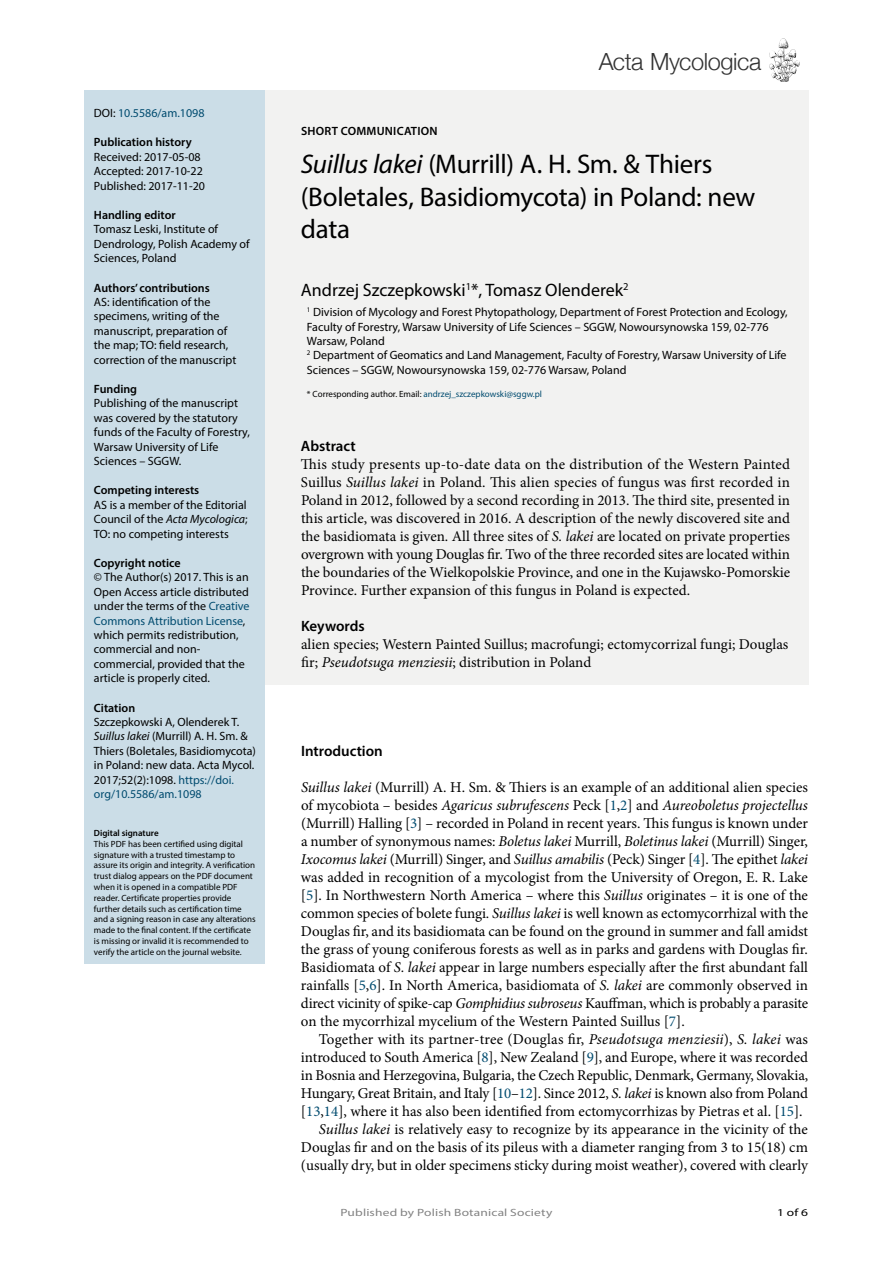
<style>
.page{position:relative;width:893px;height:1263px;background:#fff}
.page>*{position:absolute;margin:0;border:0;box-sizing:border-box;transform-origin:0 0}
.t1{font:27px/32.4px "Myriad Pro";letter-spacing:-.01em;color:#000}
.t2{font:300 23.55px "Helvetica Neue";letter-spacing:-.02em;color:#333}
.Authors{font:18px "Myriad Pro";color:#000}
.Body_text{font:15px/18px "Minion Pro";color:#000;text-align:justify}
.Body_text___first_li{font:15px/18px "Minion Pro";letter-spacing:-.005em;color:#000;text-align:justify}
.Keywords{font:15px/18px "Minion Pro";color:#000}
.t3{font:600 15px "Myriad Pro";color:#000}
.Body_text-2{font:12px/14.4px "Myriad Pro";color:#000}
.Affiliations{font:12px/14.4px "Myriad Pro";color:#000}
.Article_type{font:600 12px "Myriad Pro";color:#000}
.Body_text-3{font:12px "Myriad Pro";color:#004b6f}
.Article_type-2{font:600 12px "Myriad Pro";letter-spacing:.02em;color:#000}
.t4{font:10.5px "Myriad Pro Regular 2";letter-spacing:.01em;color:#828282;scale:1.28 1}
.t5{font:10.5px "Myriad Pro";color:#000;scale:1.28 1}
.Body_text-4{font:9px/10.8px "Myriad Pro";color:#000}
.Corresponding_author{font:9px "Myriad Pro";color:#004b6f}
.t6{font:600 9px "Myriad Pro";color:#000}
.s1{color:#000}
.s2{font-style:italic}
.s3{color:#004b6f}
</style>
<div class="page">
<svg style="left:769px;top:38px;width:31px;height:44px"></svg>
<div style="left:265px;top:90px;width:543px;height:595px;background:#f2f2f1"></div>
<div style="left:85px;top:90px;width:180px;height:874px;background:#cbdde7"></div>
<p class="Body_text-3" style="left:94px;top:106px;width:112px"><span class="s1">DOI:</span> 10.5586/am.1098</p>
<p class="Article_type" style="left:94px;top:135px;width:99px">Publication history</p>
<p class="Body_text-2" style="left:94px;top:149px;width:108px">Received: 2017-05-08</p>
<p class="Body_text-2" style="left:94px;top:164px;width:110px">Accepted: 2017-10-22</p>
<p class="Body_text-2" style="left:94px;top:178px;width:113px">Published: 2017-11-20</p>
<p class="Article_type" style="left:94px;top:207px;width:83px">Handling editor</p>
<p class="Body_text-2" style="left:94px;top:222px;width:157px">Tomasz Leski, Institute of<br>Dendrology, Polish Academy of<br>Sciences, Poland</p>
<p class="Article_type" style="left:94px;top:280px;width:117px">Authors’ contributions</p>
<p class="Body_text-2" style="left:94px;top:295px;width:144px">AS: identification of the specimens, writing of the manuscript, preparation of the map; TO: field research, correction of the manuscript</p>
<p class="Article_type" style="left:94px;top:381px;width:45px">Funding</p>
<p class="Body_text-2" style="left:94px;top:396px;width:157px">Publishing of the manuscript was covered by the statutory funds of the Faculty of Forestry,<br>Warsaw University of Life<br>Sciences – SGGW.</p>
<p class="Article_type" style="left:94px;top:483px;width:107px">Competing interests</p>
<p class="Body_text-2" style="left:94px;top:497px;width:155px;text-align:justify">AS is a member of the Editorial Council of the <span class="s2">Acta Mycologica</span>; TO: no competing interests</p>
<p class="Article_type" style="left:94px;top:555px;width:88px">Copyright notice</p>
<p class="Body_text-2" style="left:94px;top:570px;width:157px">© The Author(s) 2017. This is an<br>Open Access article distributed under the terms of the <span class="s3">Creative<br>Commons Attribution License</span>, which permits redistribution, commercial and non&shy;commercial, provided that the article is properly cited.</p>
<p class="Article_type" style="left:94px;top:700px;width:43px">Citation</p>
<p class="Body_text-2" style="left:94px;top:715px;width:163px">Szczepkowski A, Olenderek T.<br><span class="s2">Suillus lakei</span> (Murrill) A. H. Sm. &amp;<br>Thiers (Boletales, Basidiomycota) in Poland: new data. Acta Mycol.<br>2017;52(2):1098. <span class="s3">https://doi. org/10.5586/am.1098</span></p>
<p class="t6" style="left:94px;top:827px;width:66px">Digital signature</p>
<p class="Body_text-4" style="left:94px;top:838px;width:163px">This PDF has been certified using digital signature with a trusted timestamp to assure its origin and integrity. A verification trust dialog appears on the PDF document when it is opened in a compatible PDF reader. Certificate properties provide further details such as certification time and a signing reason in case any alterations made to the final content. If the certificate is missing or invalid it is recommended to verify the article on the journal website.</p>
<h2 class="t2" style="left:599px;top:43px;width:164px">Acta Mycologica</h2>
<p class="Article_type-2" style="left:301px;top:123px;width:138px">SHORT COMMUNICATION</p>
<p class="t1" style="left:301px;top:148px;width:456px"><span class="s2">Suillus lakei</span> (Murrill) A. H. Sm. &amp; Thiers (Boletales, Basidiomycota) in Poland: new data</p>
<p class="Authors" style="left:301px;top:279px;width:329px">Andrzej Szczepkowski<sup>1</sup>*, Tomasz Olenderek<sup>2</sup></p>
<p class="Affiliations" style="left:307px;top:305px;width:482px"><sup>1</sup> Division of Mycology and Forest Phytopathology, Department of Forest Protection and Ecology,<br>Faculty of Forestry, Warsaw University of Life Sciences – SGGW, Nowoursynowska 159, 02-776<br>Warsaw, Poland</p>
<p class="Affiliations" style="left:307px;top:348px;width:481px"><sup>2</sup> Department of Geomatics and Land Management, Faculty of Forestry, Warsaw University of Life<br>Sciences – SGGW, Nowoursynowska 159, 02-776 Warsaw, Poland</p>
<p class="Corresponding_author" style="left:307px;top:388px;width:237px"><span class="s1">* Corresponding author. Email:</span> andrzej_szczepkowski@sggw.pl</p>
<p class="t3" style="left:301px;top:436px;width:56px">Abstract</p>
<p class="Body_text" style="left:301px;top:455px;width:491px">This study presents up-to-date data on the distribution of the Western Painted Suillus <span class="s2">Suillus lakei</span> in Poland. This alien species of fungus was first recorded in Poland in 2012, followed by a second recording in 2013. The third site, presented in this article, was discovered in 2016. A description of the newly discovered site and the basidiomata is given. All three sites of <span class="s2">S. lakei</span> are located on private properties overgrown with young Douglas fir. Two of the three recorded sites are located within the boundaries of the Wielkopolskie Province, and one in the Kujawsko-Pomorskie Province. Further expansion of this fungus in Poland is expected.</p>
<p class="t3" style="left:301px;top:616px;width:65px">Keywords</p>
<p class="Keywords" style="left:301px;top:635px;width:489px">alien species; Western Painted Suillus; macrofungi; ectomycorrizal fungi; Douglas fir; <span class="s2">Pseudotsuga menziesii</span>; distribution in Poland</p>
<p class="t3" style="left:301px;top:741px;width:83px">Introduction</p>
<p class="Body_text" style="left:301px;top:778px;width:509px"><span class="s2">Suillus lakei</span> (Murrill) A. H. Sm. &amp; Thiers is an example of an additional alien species of mycobiota – besides <span class="s2">Agaricus subrufescens</span> Peck [<span class="s3">1</span>,<span class="s3">2</span>] and <span class="s2">Aureoboletus projectellus </span>(Murrill) Halling [<span class="s3">3</span>] – recorded in Poland in recent years. This fungus is known under a number of synonymous names: <span class="s2">Boletus lakei</span> Murrill, <span class="s2">Boletinus lakei</span> (Murrill) Singer, <span class="s2">Ixocomus lakei</span> (Murrill) Singer, and <span class="s2">Suillus amabilis</span> (Peck) Singer [<span class="s3">4</span>]. The epithet <span class="s2">lakei </span>was added in recognition of a mycologist from the University of Oregon, E. R. Lake [<span class="s3">5</span>]. In Northwestern North America – where this <span class="s2">Suillus</span> originates – it is one of the common species of bolete fungi. <span class="s2">Suillus lakei</span> is well known as ectomycorrhizal with the Douglas fir, and its basidiomata can be found on the ground in summer and fall amidst the grass of young coniferous forests as well as in parks and gardens with Douglas fir.<br>Basidiomata of <span class="s2">S. lakei</span> appear in large numbers especially after the first abundant fall rainfalls [<span class="s3">5</span>,<span class="s3">6</span>]. In North America, basidiomata of <span class="s2">S. lakei</span> are commonly observed in direct vicinity of spike-cap <span class="s2">Gomphidius subroseus</span> Kauffman, which is probably a parasite on the mycorrhizal mycelium of the Western Painted Suillus [<span class="s3">7</span>].</p>
<p class="Body_text___first_li" style="left:301px;top:1030px;width:509px;text-indent:18px">Together with its partner-tree (Douglas fir, <span class="s2">Pseudotsuga menziesii</span>), <span class="s2">S. lakei</span> was introduced to South America [<span class="s3">8</span>], New Zealand [<span class="s3">9</span>], and Europe, where it was recorded in Bosnia and Herzegovina, Bulgaria, the Czech Republic, Denmark, Germany, Slovakia, Hungary, Great Britain, and Italy [<span class="s3">10</span>–<span class="s3">12</span>]. Since 2012, <span class="s2">S. lakei</span> is known also from Poland [<span class="s3">13</span>,<span class="s3">14</span>], where it has also been identified from ectomycorrhizas by Pietras et al. [<span class="s3">15</span>].</p>
<p class="Body_text___first_li" style="left:301px;top:1120px;width:508px;text-indent:18px"><span class="s2">Suillus lakei</span> is relatively easy to recognize by its appearance in the vicinity of the Douglas fir and on the basis of its pileus with a diameter ranging from 3 to 15(18) cm (usually dry, but in older specimens sticky during moist weather), covered with clearly</p>
<p class="t4" style="left:340px;top:1205px;width:167px">Published by Polish Botanical Society</p>
<p class="t5" style="left:777px;top:1205px;width:26px">1 of 6</p>
</div>
